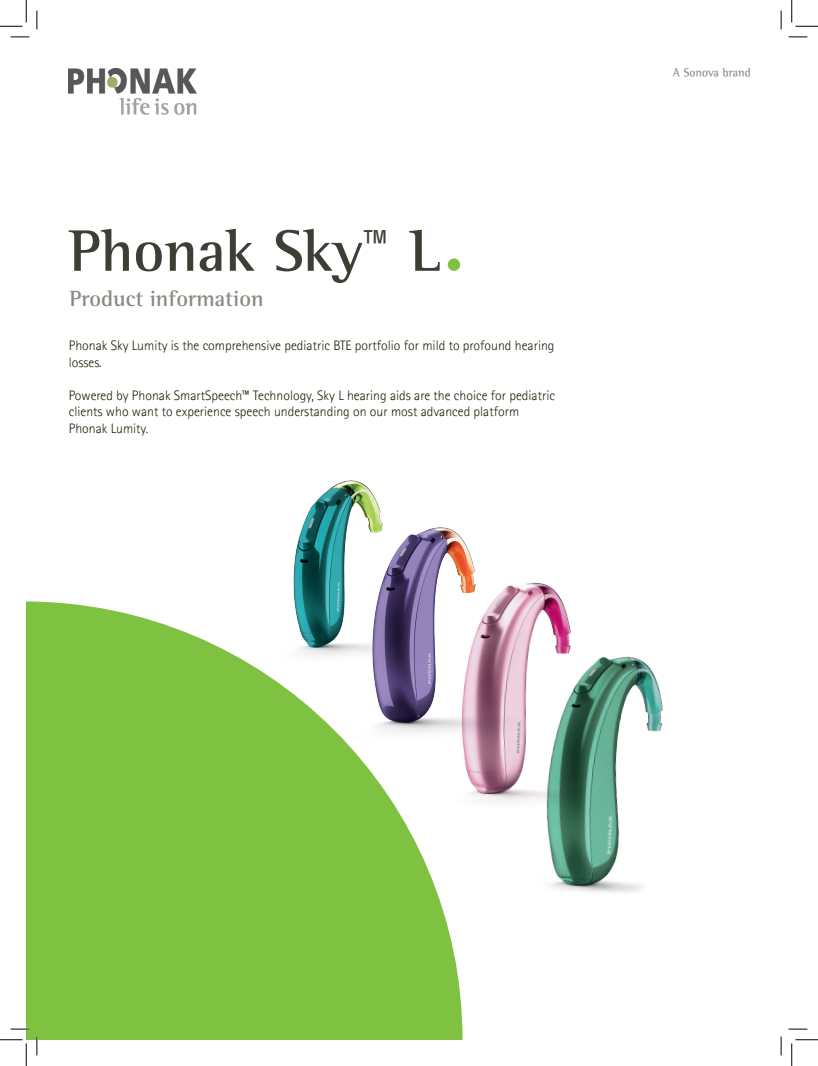
<style>
.page{position:relative;width:818px;height:1066px;background:#fff}
.page>*{position:absolute;margin:0;border:0;box-sizing:border-box;transform-origin:0 0}
.t1{font:700 60px "Rotis Semifor Phonak";color:#3f3d36}
.t2{font:700 22.5px "Rotis Semifor Phonak";color:#8b8b83}
.t3{font:300 13.75px/16.5px "Rotis Sansfor Phonak";color:#201d09}
</style>
<div class="page">
<img style="left:547px;top:679px;width:116px;height:214px">
<img style="left:69px;top:69px;width:127px;height:45px">
<img style="left:674px;top:69px;width:75px;height:8px">
<img style="left:463px;top:596px;width:193px;height:227px">
<img style="left:293px;top:480px;width:266px;height:270px">
<div style="left:448px;top:258px;width:12px;height:13px;background:#7fc241;border-radius:50%"></div>
<svg style="left:26px;top:601px;width:436px;height:439px;fill:#7fc241"></svg>
<svg style="left:11px;top:36px;width:18px;height:2px"></svg>
<svg style="left:788px;top:36px;width:19px;height:2px"></svg>
<svg style="left:11px;top:1028px;width:18px;height:2px"></svg>
<svg style="left:788px;top:1028px;width:19px;height:2px"></svg>
<svg style="left:36px;top:11px;width:2px;height:18px"></svg>
<svg style="left:36px;top:1037px;width:2px;height:18px"></svg>
<svg style="left:780px;top:11px;width:2px;height:18px"></svg>
<svg style="left:780px;top:1037px;width:2px;height:18px"></svg>
<svg style="left:0;top:0;width:27px;height:27px"></svg>
<svg style="left:0;top:1039px;width:27px;height:27px"></svg>
<svg style="left:791px;top:0;width:27px;height:27px"></svg>
<svg style="left:791px;top:1039px;width:27px;height:27px"></svg>
<h1 class="t1" style="left:69px;top:214px;width:375px">Phonak Sky<sup>™</sup> L</h1>
<h2 class="t2" style="left:69px;top:285px;width:196px">Product information</h2>
<p class="t3" style="left:69px;top:338px;width:487px">Phonak Sky Lumity is the comprehensive pediatric BTE portfolio for mild to profound hearing losses.</p>
<p class="t3" style="left:69px;top:387px;width:488px">Powered by Phonak SmartSpeech™ Technology, Sky L hearing aids are the choice for pediatric clients who want to experience speech understanding on our most advanced platform<br>Phonak Lumity.</p>
</div>
